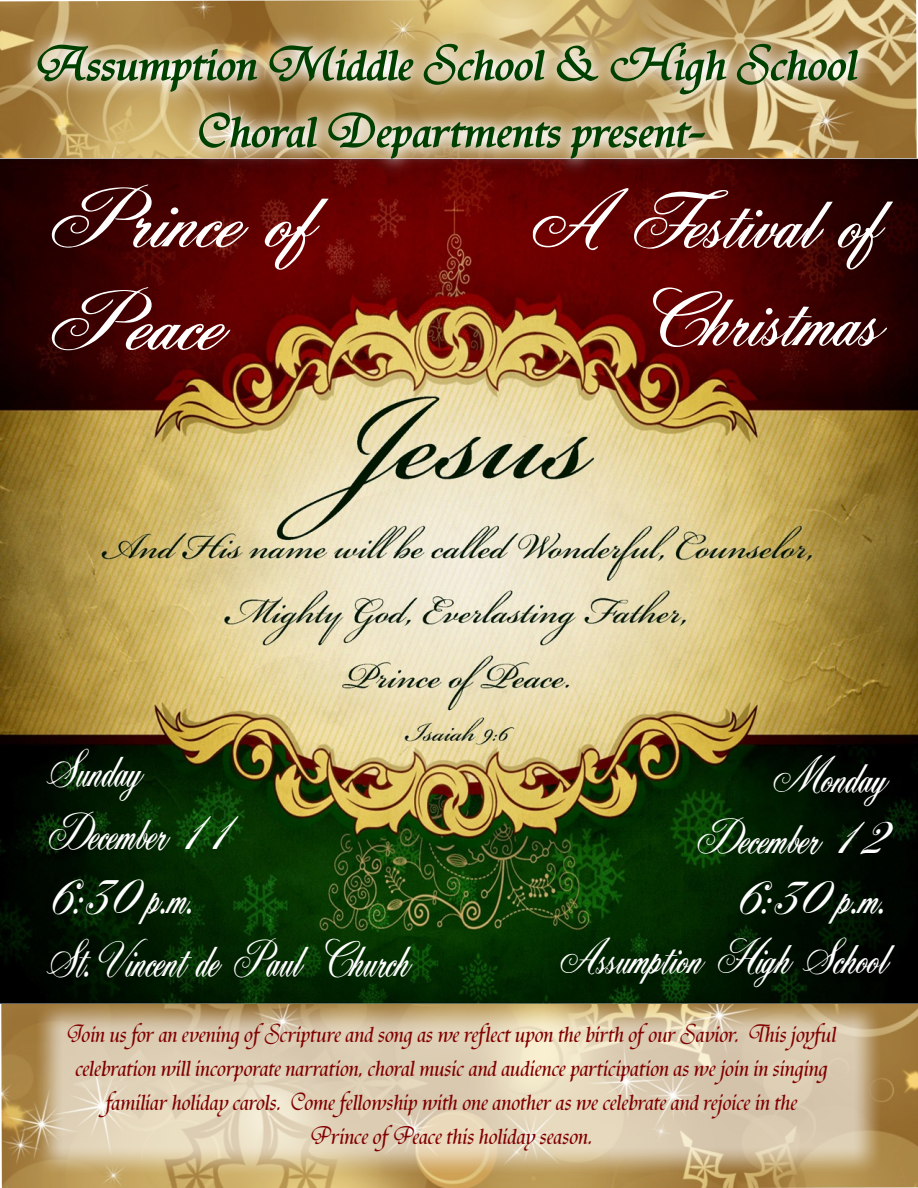
<style>
.page{position:relative;width:918px;height:1188px;background:#fff}
.page>*{position:absolute;margin:0;border:0;box-sizing:border-box;transform-origin:0 0}
.t1{font:77.4px/102.6px "Ancestory SF";color:#fff;scale:1.18 1}
.t2{font:73.95px/98.1px "Ancestory SF";color:#fff;text-align:right;scale:1.07 1}
.t3{font:47.85px/63.3px "Ancestory SF";color:#fff;scale:.83 1}
.t4{font:45.45px/60.3px "Ancestory SF";color:#fff;text-align:right;scale:.9 1}
.t5{font:27px/33.9px "Tiranti Solid Let Plain";color:#800000;text-align:center}
</style>
<div class="page">
<img style="left:0;top:159px;width:918px;height:845px">
<img style="left:12px;top:4px;width:894px;height:188px">
<svg style="left:38px;top:45px;width:219px;height:47px;background:#9d9d71"></svg>
<svg style="left:269px;top:45px;width:144px;height:36px;background:#8e9a71"></svg>
<svg style="left:424px;top:44px;width:121px;height:41px;background:#a1a579"></svg>
<svg style="left:557px;top:46px;width:41px;height:35px"></svg>
<svg style="left:611px;top:42px;width:115px;height:52px;background:#a09f73"></svg>
<svg style="left:737px;top:44px;width:121px;height:41px;background:#9b9f76"></svg>
<svg style="left:199px;top:112px;width:118px;height:36px;background:#8e946a"></svg>
<svg style="left:328px;top:112px;width:233px;height:47px;background:#9c9a6e"></svg>
<svg style="left:571px;top:122px;width:134px;height:37px;background:#9da077"></svg>
<img style="left:8px;top:975px;width:901px;height:213px">
<h1 class="t1" style="left:35px;top:171px;width:231px">Prince of<br>Peace</h1>
<h2 class="t2" style="left:521px;top:175px;width:331px">A Festival of<br>Christmas</h2>
<h3 class="t3" style="left:43px;top:739px;width:439px">Sunday<br>December 11<br>6:30 p.m.<br>St.Vincent de Paul Church</h3>
<h3 class="t4" style="left:555px;top:748px;width:367px">Monday<br>December 12<br>6:30 p.m.<br>Assumption High School</h3>
<p class="t5" style="left:67px;top:1016px;width:771px">Join us for an evening of Scripture and song as we reflect upon the birth of our Savior. This joyful celebration will incorporate narration, choral music and audience participation as we join in singing familiar holiday carols. Come fellowship with one another as we celebrate and rejoice in the<br>Prince of Peace this holiday season.</p>
</div>
